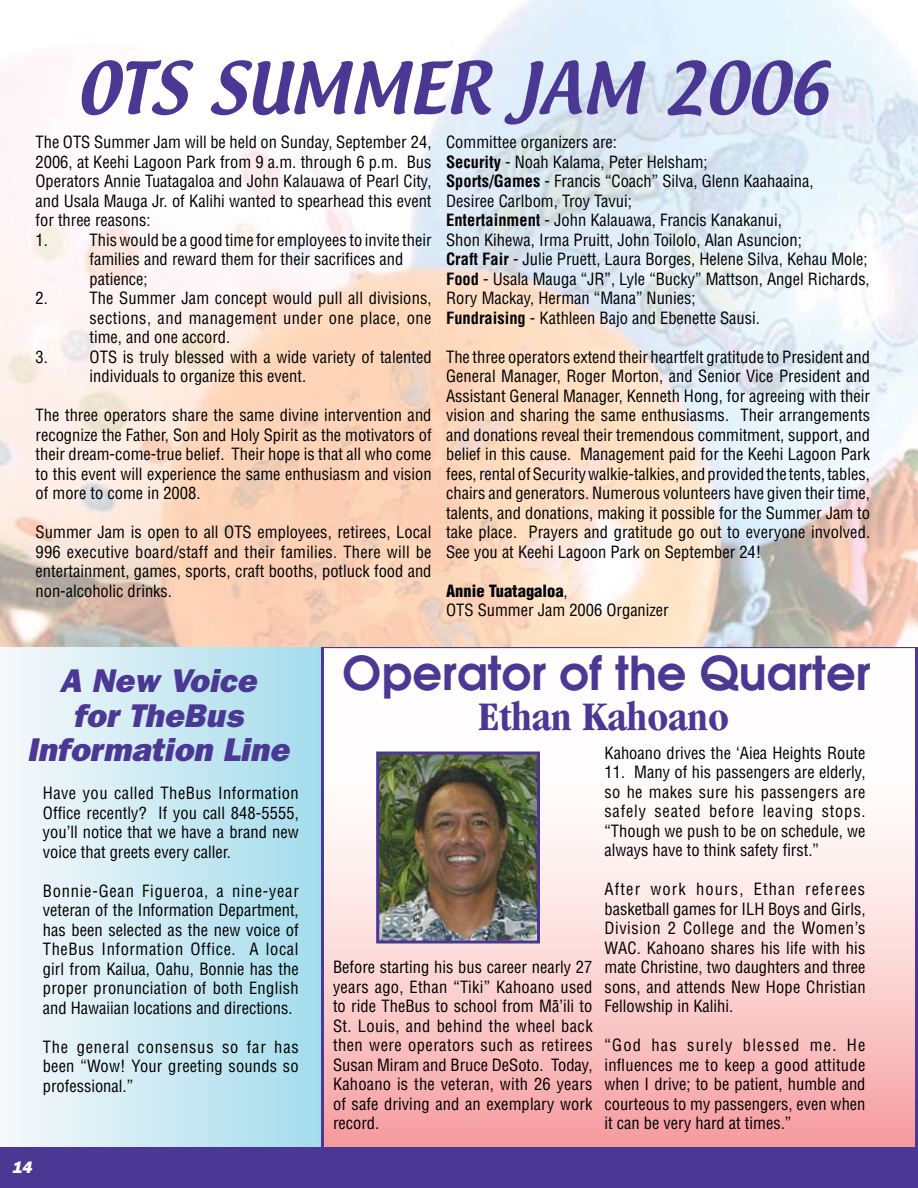
<style>
.page{position:relative;width:918px;height:1188px;background:#fff}
.page>*{position:absolute;margin:0;border:0;box-sizing:border-box;transform-origin:0 0}
.t1{font:63px "Textile";color:#4b3794}
.t2{font:700 46.5px "Hawn Avant";color:#4b3794}
.t3{font:700 condensed 42px "Garamond";color:#4b3794}
.t4{font:italic 800 33px/34.5px "Franklin Gothic";color:#4b3794;text-align:center}
.t5{font:condensed 16.5px/19.5px "Helvetica";color:#000;text-align:justify}
.t6{font:italic 800 16.5px "Franklin Gothic";color:#fff}
.s1{font-weight:700}
.s2{font-weight:900}
</style>
<div class="page">
<div style="left:0;top:645px;width:321px;height:543px;background:linear-gradient(to right,#f7f8fa,#a3dbeb)"></div>
<svg style="left:325px;top:751px;width:589px;height:397px"></svg>
<img style="left:0;top:0;width:918px;height:646px">
<div style="left:0;top:1148px;width:918px;height:40px;background:#4b3794"></div>
<img style="left:380px;top:756px;width:156px;height:184px">
<div style="left:376px;top:752px;width:164px;height:192px;border:3px solid #4b3694"></div>
<h1 class="t1" style="left:76px;top:44px;width:756px">OTS SUMMER JAM 2006</h1>
<p class="t5" style="left:36px;top:132px;width:398px;text-align:left">The OTS Summer Jam will be held on Sunday, September 24, 2006, at Keehi Lagoon Park from 9 a.m. through 6 p.m. Bus Operators Annie Tuatagaloa and John Kalauawa of Pearl City, and Usala Mauga Jr. of Kalihi wanted to spearhead this event for three reasons:<br>1.</p>
<p class="t5" style="left:90px;top:230px;width:344px;text-align:left">This would be a good time for employees to invite their families and reward them for their sacrifices and patience;</p>
<p class="t5" style="left:36px;top:288px;width:14px">2.</p>
<p class="t5" style="left:90px;top:288px;width:344px">The Summer Jam concept would pull all divisions, sections, and management under one place, one time, and one accord.</p>
<p class="t5" style="left:36px;top:347px;width:14px">3.</p>
<p class="t5" style="left:90px;top:347px;width:344px">OTS is truly blessed with a wide variety of talented individuals to organize this event.</p>
<p class="t5" style="left:36px;top:405px;width:398px">The three operators share the same divine intervention and recognize the Father, Son and Holy Spirit as the motivators of their dream-come-true belief. Their hope is that all who come to this event will experience the same enthusiasm and vision of more to come in 2008.</p>
<p class="t5" style="left:36px;top:522px;width:398px">Summer Jam is open to all OTS employees, retirees, Local 996 executive board/staff and their families. There will be entertainment, games, sports, craft booths, potluck food and non-alcoholic drinks.</p>
<p class="t5" style="left:446px;top:132px;width:425px;text-align:left">Committee organizers are:<br><span class="s1">Security</span> - Noah Kalama, Peter Helsham;<br><span class="s1">Sports/Games</span> - Francis “Coach” Silva, Glenn Kaahaaina,<br>Desiree Carlbom, Troy Tavui;<br><span class="s1">Entertainment</span> - John Kalauawa, Francis Kanakanui,<br>Shon Kihewa, Irma Pruitt, John Toilolo, Alan Asuncion;<br><span class="s1">Craft Fair</span> - Julie Pruett, Laura Borges, Helene Silva, Kehau Mole; <span class="s1">Food</span> - Usala Mauga “JR”, Lyle “Bucky” Mattson, Angel Richards, Rory Mackay, Herman “Mana” Nunies;<br><span class="s1">Fundraising</span> - Kathleen Bajo and Ebenette Sausi.</p>
<p class="t5" style="left:446px;top:347px;width:426px">The three operators extend their heartfelt gratitude to President and General Manager, Roger Morton, and Senior Vice President and Assistant General Manager, Kenneth Hong, for agreeing with their vision and sharing the same enthusiasms. Their arrangements and donations reveal their tremendous commitment, support, and belief in this cause. Management paid for the Keehi Lagoon Park fees, rental of Security walkie-talkies, and provided the tents, tables, chairs and generators. Numerous volunteers have given their time, talents, and donations, making it possible for the Summer Jam to take place. Prayers and gratitude go out to everyone involved.<br>See you at Keehi Lagoon Park on September 24!</p>
<p class="t5" style="left:446px;top:581px;width:224px"><span class="s2">Annie Tuatagaloa</span>,<br>OTS Summer Jam 2006 Organizer</p>
<h3 class="t4" style="left:27px;top:663px;width:264px">A New Voice<br>for TheBus<br>Information Line</h3>
<p class="t5" style="left:43px;top:783px;width:257px">Have you called TheBus Information Office recently? If you call 848-5555, you’ll notice that we have a brand new voice that greets every caller.</p>
<p class="t5" style="left:43px;top:881px;width:258px">Bonnie-Gean Figueroa, a nine-year veteran of the Information Department, has been selected as the new voice of TheBus Information Office. A local girl from Kailua, Oahu, Bonnie has the proper pronunciation of both English and Hawaiian locations and directions.</p>
<p class="t5" style="left:43px;top:1037px;width:257px">The general consensus so far has been “Wow! Your greeting sounds so professional.”</p>
<p class="t6" style="left:12px;top:1157px;width:21px">14</p>
<h2 class="t2" style="left:343px;top:642px;width:530px">Operator of the Quarter</h2>
<h3 class="t3" style="left:478px;top:692px;width:252px">Ethan Kahoano</h3>
<p class="t5" style="left:333px;top:957px;width:261px">Before starting his bus career nearly 27 years ago, Ethan “Tiki” Kahoano used to ride TheBus to school from Ma’ili to St. Louis, and behind the wheel back then were operators such as retirees Susan Miram and Bruce DeSoto. Today, Kahoano is the veteran, with 26 years of safe driving and an exemplary work record.</p>
<p class="t5" style="left:553px;top:990px;width:7px">-</p>
<p class="t5" style="left:604px;top:743px;width:262px">Kahoano drives the ‘Aiea Heights Route</p>
<p class="t5" style="left:604px;top:762px;width:263px">11. Many of his passengers are elderly, so he makes sure his passengers are safely seated before leaving stops. “Though we push to be on schedule, we always have to think safety first.”</p>
<p class="t5" style="left:604px;top:879px;width:263px">After work hours, Ethan referees basketball games for ILH Boys and Girls, Division 2 College and the Women’s WAC. Kahoano shares his life with his mate Christine, two daughters and three sons, and attends New Hope Christian Fellowship in Kalihi.</p>
<p class="t5" style="left:604px;top:1035px;width:263px">“God has surely blessed me. He influences me to keep a good attitude when I drive; to be patient, humble and courteous to my passengers, even when it can be very hard at times.”</p>
</div>
